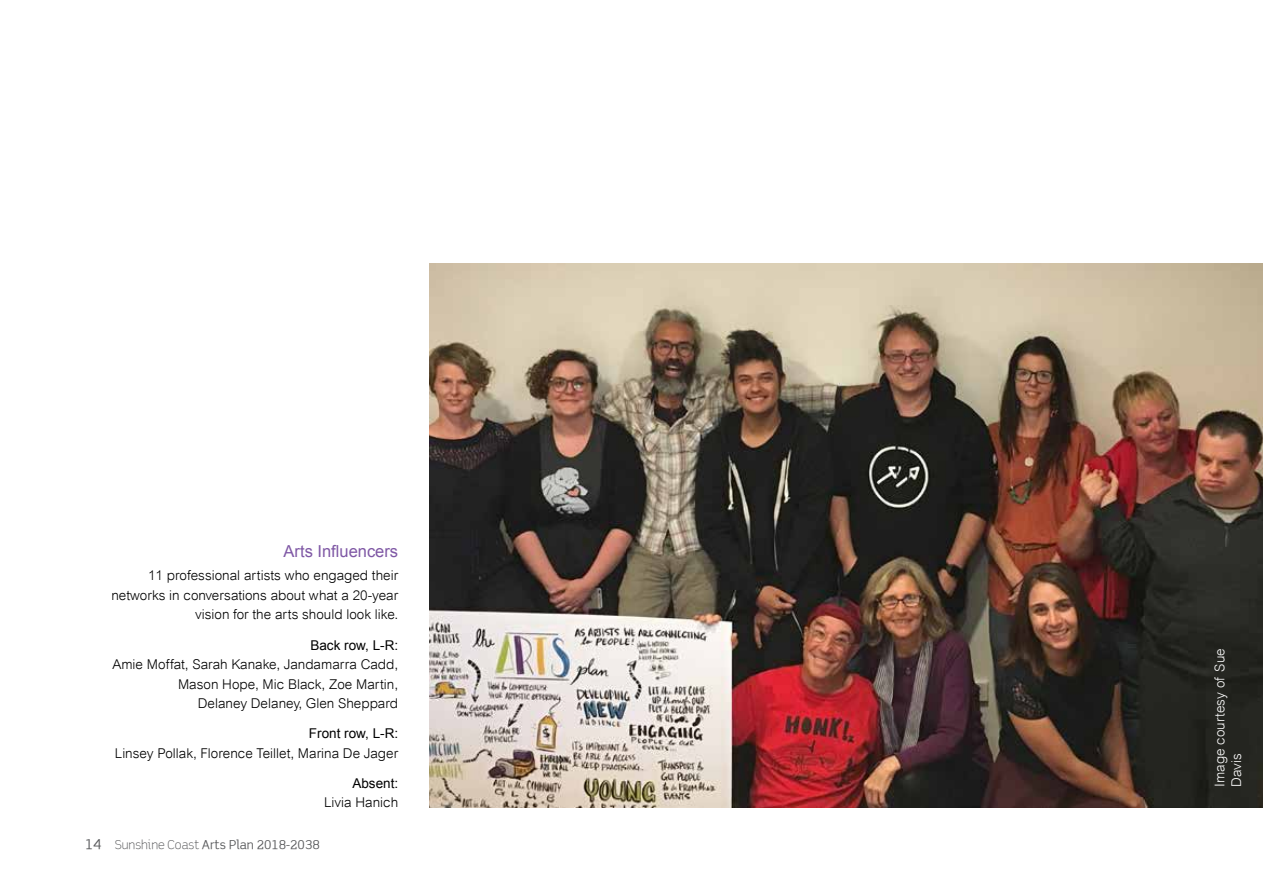
<style>
.page{position:relative;width:1263px;height:893px;background:#fff}
.page>*{position:absolute;margin:0;border:0;box-sizing:border-box;transform-origin:0 0}
.t1{font:16.5px "Arial";color:#7f58a5}
.t2{font:300 13.5px/19.5px "Arial";color:#000;text-align:right}
.t3{font:13.5px "Arial";color:#000}
.t4{font:300 13.5px/16.5px "Arial";color:#fff}
.t5{font:12.15px "Scene Alt";color:#58595b}
.s1{font-size:13.5px}
.s2{font-weight:300}
</style>
<div class="page">
<img style="left:429px;top:264px;width:834px;height:544px">
<p class="t1" style="left:284px;top:539px;width:116px">Arts Influencers</p>
<p class="t2" style="left:111px;top:566px;width:288px">11 professional artists who engaged their networks in conversations about what a 20-year vision for the arts should look like.</p>
<p class="t3" style="left:310px;top:635px;width:89px">Back row, L-R:</p>
<p class="t2" style="left:112px;top:654px;width:287px">Amie Moffat, Sarah Kanake, Jandamarra Cadd,<br>Mason Hope, Mic Black, Zoe Martin,<br>Delaney Delaney, Glen Sheppard</p>
<p class="t3" style="left:309px;top:724px;width:91px">Front row, L-R:</p>
<p class="t2" style="left:115px;top:743px;width:285px">Linsey Pollak, Florence Teillet, Marina De Jager</p>
<p class="t3" style="left:352px;top:774px;width:47px">Absent:</p>
<p class="t2" style="left:324px;top:793px;width:76px">Livia Hanich</p>
<p class="t5" style="left:85px;top:837px;width:236px"><span class="s1">14</span> <span class="s2">Sunshine Coast</span> Arts Plan 2018-2038</p>
<p class="t4" style="left:1211px;top:787px;width:140px;rotate:-90deg">Image courtesy of Sue<br>Davis</p>
</div>
